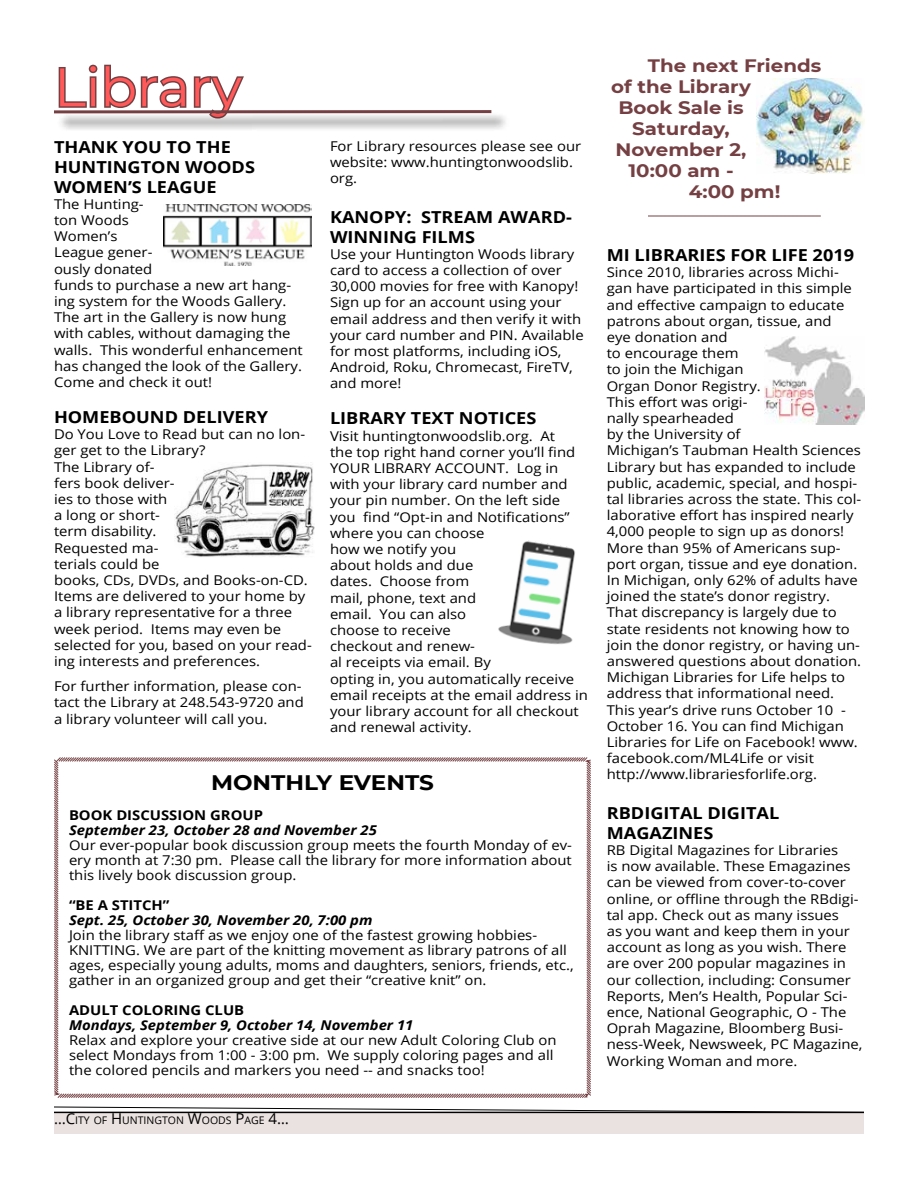
<style>
.page{position:relative;width:918px;height:1188px;background:#fff}
.page>*{position:absolute;margin:0;border:0;box-sizing:border-box;transform-origin:0 0}
.t1{font:54px "Montserrat";color:#ff5959}
.t2{font:700 21px "Montserrat";color:#000;scale:1.1 1}
.t3{font:700 18px "Montserrat";color:#754043;scale:1.1 1}
.t4{font:700 16.5px/19.8px "Open Sans";color:#000;scale:1.1 1}
.t5{font:13.5px/16.2px "Open Sans";color:#000;scale:1.1 1}
.t6{font:italic 700 13.5px "Open Sans";color:#000;scale:1.1 1}
.t7{font:700 13.5px "Open Sans";color:#000;scale:1.1 1}
.t8{font:10.5px "Open Sans";color:#000}
.s1{font-size:15px}
</style>
<div class="page">
<div style="left:54px;top:1112px;width:810px;height:22px;background:#eae2e0"></div>
<svg style="left:54px;top:1107px;width:810px;height:6px"></svg>
<svg style="left:58px;top:64px;width:186px;height:46px"></svg>
<div style="left:57px;top:112px;width:453px;height:20px;background:#000;opacity:.75"></div>
<hr style="left:54px;top:110px;width:437px;height:3px;background:#754043">
<svg style="left:54px;top:757px;width:537px;height:341px"></svg>
<img style="left:764px;top:337px;width:100px;height:88px">
<img style="left:498px;top:540px;width:77px;height:105px">
<img style="left:164px;top:204px;width:148px;height:61px">
<img style="left:175px;top:464px;width:140px;height:93px">
<img style="left:756px;top:78px;width:108px;height:96px">
<hr style="left:648px;top:216px;width:173px;height:1px;background:#754043">
<h1 class="t1" style="left:54px;top:50px;width:189px">Library</h1>
<p class="t4" style="left:54px;top:137px;width:184px">THANK YOU TO THE<br>HUNTINGTON WOODS<br>WOMEN’S LEAGUE</p>
<p class="t5" style="left:54px;top:195px;width:228px">The Hunting-<br>ton Woods<br>Women’s<br>League gener-<br>ously donated<br>funds to purchase a new art hang&shy;ing system for the Woods Gallery.<br>The art in the Gallery is now hung with cables, without damaging the walls. This wonderful enhancement has changed the look of the Gallery.<br>Come and check it out!</p>
<p class="t4" style="left:54px;top:407px;width:196px">HOMEBOUND DELIVERY</p>
<p class="t5" style="left:54px;top:426px;width:236px">Do You Love to Read but can no lon&shy;ger get to the Library?<br>The Library of-<br>fers book deliver-<br>ies to those with<br>a long or short-<br>term disability.<br>Requested ma-<br>terials could be<br>books, CDs, DVDs, and Books-on-CD.<br>Items are delivered to your home by a library representative for a three week period. Items may even be selected for you, based on your read&shy;ing interests and preferences.</p>
<p class="t5" style="left:54px;top:678px;width:229px">For further information, please con&shy;tact the Library at 248.543-9720 and a library volunteer will call you.</p>
<p class="t5" style="left:330px;top:137px;width:230px">For Library resources please see our website: www.huntingtonwoodslib. org.</p>
<p class="t4" style="left:330px;top:206px;width:221px">KANOPY: STREAM AWARD-<br>WINNING FILMS</p>
<p class="t5" style="left:330px;top:245px;width:232px">Use your Huntington Woods library card to access a collection of over<br>30,000 movies for free with Kanopy!<br>Sign up for an account using your email address and then verify it with your card number and PIN. Available for most platforms, including iOS,<br>Android, Roku, Chromecast, FireTV, and more!</p>
<p class="t4" style="left:330px;top:408px;width:189px">LIBRARY TEXT NOTICES</p>
<p class="t5" style="left:330px;top:427px;width:236px">Visit huntingtonwoodslib.org. At<br>the top right hand corner you’ll find<br>YOUR LIBRARY ACCOUNT. Log in with your library card number and your pin number. On the left side you find “Opt-in and Notifications” where you can choose<br>how we notify you<br>about holds and due<br>dates. Choose from<br>mail, phone, text and<br>email. You can also<br>choose to receive<br>checkout and renew-<br>al receipts via email. By<br>opting in, you automatically receive email receipts at the email address in your library account for all checkout and renewal activity.</p>
<h2 class="t2" style="left:211px;top:767px;width:204px">MONTHLY EVENTS</h2>
<p class="t7" style="left:69px;top:805px;width:178px">BOOK DISCUSSION GROUP</p>
<p class="t6" style="left:69px;top:820px;width:281px">September 23, October 28 and November 25</p>
<p class="t5" style="left:69px;top:837px;width:459px;line-height:15px;text-align:justify">Our ever-popular book discussion group meets the fourth Monday of ev&shy;ery month at 7:30 pm. Please call the library for more information about this lively book discussion group.</p>
<p class="t7" style="left:69px;top:895px;width:93px">“BE A STITCH”</p>
<p class="t6" style="left:69px;top:910px;width:277px">Sept. 25, October 30, November 20, 7:00 pm</p>
<p class="t5" style="left:69px;top:927px;width:460px;line-height:15px">Join the library staff as we enjoy one of the fastest growing hobbies-KNITTING. We are part of the knitting movement as library patrons of all ages, especially young adults, moms and daughters, seniors, friends, etc., gather in an organized group and get their “creative knit” on.</p>
<p class="t7" style="left:69px;top:1000px;width:161px">ADULT COLORING CLUB</p>
<p class="t6" style="left:69px;top:1015px;width:315px">Mondays, September 9, October 14, November 11</p>
<p class="t5" style="left:69px;top:1032px;width:445px;line-height:15px">Relax and explore your creative side at our new Adult Coloring Club on select Mondays from 1:00 - 3:00 pm. We supply coloring pages and all the colored pencils and markers you need -- and snacks too!</p>
<p class="t8" style="left:54px;top:1113px;width:236px"><span class="s1">…C</span>ITY OF <span class="s1">H</span>UNTINGTON <span class="s1">W</span>OODS <span class="s1">P</span>AGE <span class="s1">4…</span></p>
<h3 class="t3" style="left:648px;top:53px;width:159px">The next Friends</h3>
<h3 class="t3" style="left:611px;top:74px;width:128px">of the Library</h3>
<h3 class="t3" style="left:619px;top:95px;width:115px">Book Sale is</h3>
<h3 class="t3" style="left:632px;top:116px;width:90px">Saturday,</h3>
<h3 class="t3" style="left:616px;top:137px;width:120px">November 2,</h3>
<h3 class="t3" style="left:629px;top:158px;width:97px">10:00 am -</h3>
<h3 class="t3" style="left:689px;top:179px;width:85px">4:00 pm!</h3>
<p class="t4" style="left:607px;top:245px;width:226px">MI LIBRARIES FOR LIFE 2019</p>
<p class="t5" style="left:607px;top:264px;width:233px">Since 2010, libraries across Michi&shy;gan have participated in this simple and effective campaign to educate patrons about organ, tissue, and<br>eye donation and<br>to encourage them<br>to join the Michigan<br>Organ Donor Registry.<br>This effort was origi-<br>nally spearheaded<br>by the University of<br>Michigan’s Taubman Health Sciences<br>Library but has expanded to include public, academic, special, and hospi&shy;tal libraries across the state. This col&shy;laborative effort has inspired nearly<br>4,000 people to sign up as donors!<br>More than 95% of Americans sup&shy;port organ, tissue and eye donation.<br>In Michigan, only 62% of adults have joined the state’s donor registry.<br>That discrepancy is largely due to state residents not knowing how to join the donor registry, or having un&shy;answered questions about donation.<br>Michigan Libraries for Life helps to address that informational need.<br>This year’s drive runs October 10 -<br>October 16. You can find Michigan<br>Libraries for Life on Facebook! www. facebook.com/ML4Life or visit http://www.librariesforlife.org.</p>
<p class="t4" style="left:607px;top:803px;width:158px">RBDIGITAL DIGITAL<br>MAGAZINES</p>
<p class="t5" style="left:607px;top:842px;width:234px">RB Digital Magazines for Libraries<br>is now available. These Emagazines can be viewed from cover-to-cover online, or offline through the RBdigi&shy;tal app. Check out as many issues<br>as you want and keep them in your account as long as you wish. There are over 200 popular magazines in our collection, including: Consumer Reports, Men’s Health, Popular Sci&shy;ence, National Geographic, O - The Oprah Magazine, Bloomberg Busi&shy;ness-Week, Newsweek, PC Magazine, Working Woman and more.</p>
</div>
